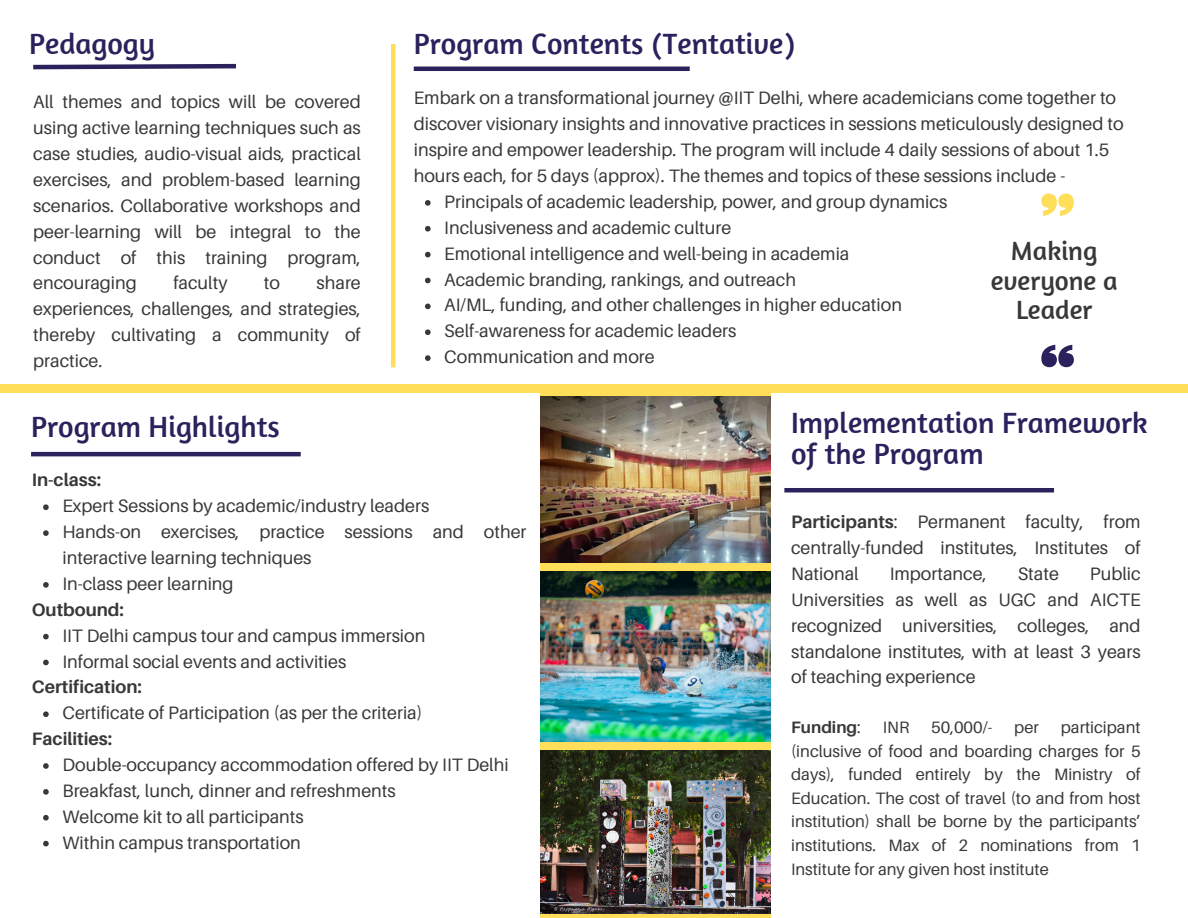
<style>
.page{position:relative;width:1188px;height:918px;background:#fff}
.page>*{position:absolute;margin:0;border:0;box-sizing:border-box;transform-origin:0 0}
.t1{font:30px/31.5px "Amaranth";color:#2b215c}
.t2{font:27px/29.2px "Amaranth";color:#383838;text-align:center}
.t3{font:18px/25.8px "Aileron";color:#383838;text-align:justify}
.t4{font:700 18px "Aileron";color:#383838}
.t5{font:16.5px/23.7px "Aileron";color:#383838;text-align:justify}
.t6{font:700 16.5px "Aileron";color:#383838}
.s1{font-weight:700}
.s2{font-weight:400}
</style>
<div class="page">
<svg style="left:1041px;top:194px;width:33px;height:22px"></svg>
<svg style="left:1041px;top:345px;width:33px;height:22px"></svg>
<div style="left:0;top:384px;width:1188px;height:8px;background:#ffde59"></div>
<hr style="left:414px;top:67px;width:276px;height:4px;background:#2b215c">
<hr style="left:31px;top:452px;width:270px;height:4px;background:#2b215c">
<svg style="left:33px;top:63px;width:203px;height:7px"></svg>
<hr style="left:391px;top:44px;width:4px;height:323px;background:#ffde59">
<hr style="left:784px;top:488px;width:270px;height:4px;background:#2b215c">
<div style="left:540px;top:388px;width:231px;height:530px;background:#ffde59"></div>
<img style="left:540px;top:397px;width:231px;height:165px">
<img style="left:540px;top:571px;width:231px;height:170px">
<img style="left:540px;top:750px;width:231px;height:163px">
<svg style="left:425px;top:200px;width:6px;height:6px"></svg>
<svg style="left:425px;top:226px;width:6px;height:6px"></svg>
<svg style="left:425px;top:252px;width:6px;height:5px"></svg>
<svg style="left:425px;top:278px;width:6px;height:5px"></svg>
<svg style="left:425px;top:304px;width:6px;height:5px"></svg>
<svg style="left:425px;top:329px;width:6px;height:6px"></svg>
<svg style="left:425px;top:355px;width:6px;height:6px"></svg>
<svg style="left:43px;top:504px;width:6px;height:6px"></svg>
<svg style="left:43px;top:530px;width:6px;height:6px"></svg>
<svg style="left:43px;top:582px;width:6px;height:6px"></svg>
<svg style="left:43px;top:634px;width:6px;height:5px"></svg>
<svg style="left:43px;top:660px;width:6px;height:5px"></svg>
<svg style="left:43px;top:711px;width:6px;height:6px"></svg>
<svg style="left:43px;top:763px;width:6px;height:6px"></svg>
<svg style="left:43px;top:789px;width:6px;height:6px"></svg>
<svg style="left:43px;top:815px;width:6px;height:6px"></svg>
<svg style="left:43px;top:841px;width:6px;height:5px"></svg>
<h1 class="t1" style="left:29px;top:27px;width:127px">Pedagogy</h1>
<h1 class="t3" style="left:33px;top:89px;width:329px">All themes and topics will be covered using active learning techniques such as case studies, audio-visual aids, practical exercises, and problem-based learning scenarios. Collaborative workshops and peer-learning will be integral to the conduct of this training program, encouraging</h1>
<h1 class="t3" style="left:173px;top:270px;width:56px">faculty</h1>
<h1 class="t3" style="left:264px;top:270px;width:18px">to</h1>
<h1 class="t3" style="left:33px;top:270px;width:329px;text-indent:283px">share experiences, challenges, and strategies, thereby cultivating a community of practice.</h1>
<p class="t1" style="left:414px;top:27px;width:383px">Program Contents (Tentative)</p>
<p class="t3" style="left:414px;top:85px;width:711px;text-align:left">Embark on a transformational journey @IIT Delhi, where academicians come together to discover visionary insights and innovative practices in sessions meticulously designed to inspire and empower leadership. The program will include 4 daily sessions of about 1.5 hours each, for 5 days (approx). The themes and topics of these sessions include -</p>
<p class="t3" style="left:444px;top:188px;width:504px">Principals of academic leadership, power, and group dynamics</p>
<p class="t3" style="left:444px;top:214px;width:289px">Inclusiveness and academic culture</p>
<p class="t3" style="left:444px;top:240px;width:407px">Emotional intelligence and well-being in academia</p>
<p class="t3" style="left:444px;top:266px;width:353px">Academic branding, rankings, and outreach</p>
<h1 class="t3" style="left:444px;top:292px;width:459px">AI/ML, funding, and other challenges in higher education</h1>
<p class="t3" style="left:444px;top:318px;width:294px">Self-awareness for academic leaders</p>
<p class="t3" style="left:444px;top:344px;width:212px">Communication and more</p>
<p class="t2" style="left:991px;top:236px;width:129px">Making everyone a<br>Leader</p>
<h2 class="t1" style="left:31px;top:410px;width:250px">Program Highlights</h2>
<p class="t4" style="left:32px;top:469px;width:71px">In-class:</p>
<p class="t3" style="left:62px;top:493px;width:368px">Expert Sessions by academic/industry leaders</p>
<p class="t3" style="left:62px;top:519px;width:466px">Hands-on exercises, practice sessions and other interactive learning techniques</p>
<h2 class="t3" style="left:62px;top:570px;width:173px">In-class peer learning</h2>
<p class="t4" style="left:32px;top:598px;width:94px">Outbound:</p>
<p class="t3" style="left:62px;top:622px;width:365px">IIT Delhi campus tour and campus immersion</p>
<h2 class="t3" style="left:62px;top:648px;width:285px">Informal social events and activities</h2>
<p class="t4" style="left:32px;top:676px;width:112px">Certification:</p>
<h2 class="t3" style="left:62px;top:700px;width:362px">Certificate of Participation (as per the criteria)</h2>
<p class="t4" style="left:32px;top:728px;width:82px">Facilities:</p>
<p class="t3" style="left:62px;top:751px;width:448px">Double-occupancy accommodation offered by IIT Delhi</p>
<p class="t3" style="left:62px;top:777px;width:335px">Breakfast, lunch, dinner and refreshments</p>
<p class="t3" style="left:62px;top:803px;width:243px">Welcome kit to all participants</p>
<p class="t3" style="left:62px;top:829px;width:240px">Within campus transportation</p>
<p class="t1" style="left:791px;top:406px;width:358px">Implementation Framework of the Program</p>
<p class="t3" style="left:791px;top:509px;width:351px"><span class="s1">Participants</span>: Permanent faculty, from centrally-funded institutes, Institutes of National</p>
<p class="t3" style="left:791px;top:560px;width:351px;text-indent:299px">Public Universities as well as UGC and AICTE recognized universities, colleges, and standalone institutes, with at least 3 years of teaching experience</p>
<p class="t6" style="left:791px;top:717px;width:71px">Funding<span class="s2">:</span></p>
<p class="t5" style="left:883px;top:715px;width:28px">INR</p>
<p class="t5" style="left:931px;top:715px;width:62px">50,000/-</p>
<p class="t5" style="left:1014px;top:715px;width:26px">per</p>
<p class="t3" style="left:890px;top:560px;width:98px">Importance,</p>
<p class="t3" style="left:1018px;top:560px;width:43px">State</p>
<p class="t5" style="left:791px;top:715px;width:351px;text-indent:270px">participant (inclusive of food and boarding charges for 5 days), funded entirely by the Ministry of Education. The cost of travel (to and from host institution) shall be borne by the participants’ institutions. Max of 2 nominations from 1<br>Institute for any given host institute</p>
</div>
